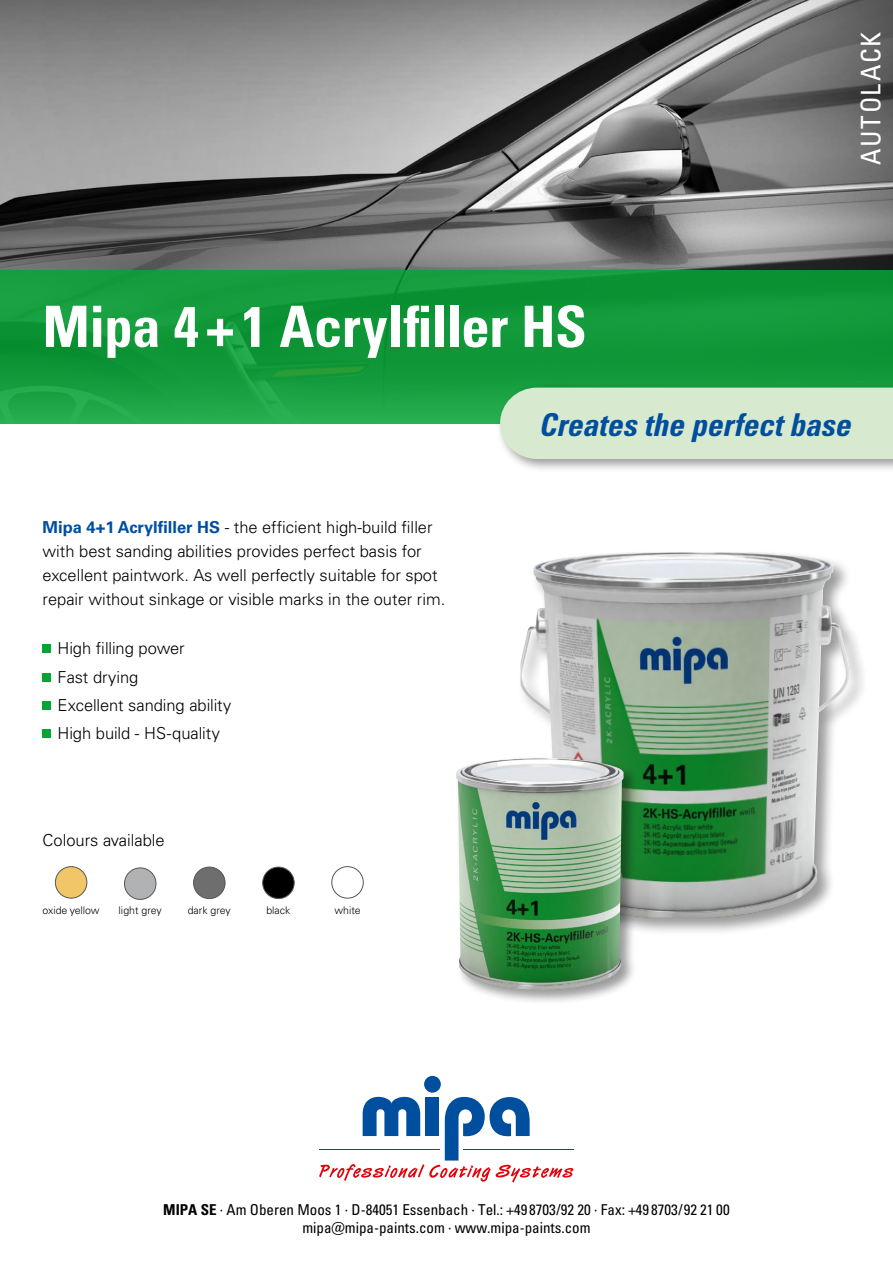
<style>
.page{position:relative;width:893px;height:1263px;background:#fff}
.page>*{position:absolute;margin:0;border:0;box-sizing:border-box;transform-origin:0 0}
.t1{font:57px "Univers LTCYR 67 Bold Cond";letter-spacing:-.01em;color:#fff}
.t2{font:31.5px "Univers LTCYR 67 Bold Cond Obl";color:#004e9e}
.t3{font:condensed 27px "Univers LTCYR 57";letter-spacing:.05em;color:#fff}
.t4{font:300 16.5px/28.2px "Univers LT Pro 45";color:#000}
.t5{font:condensed 15px/18px "Univers LTCYR 57";color:#000;text-align:center}
.t6{font:300 10.5px "Univers LT Pro 45";color:#000}
.s1{font-family:"Univers LT Pro 65";font-weight:700;color:#004e9e}
.s2{font-family:"Univers LTCYR 67 Bold Cond";font-stretch:normal}
</style>
<div class="page">
<img style="left:0;top:0;width:893px;height:270px">
<div style="left:0;top:270px;width:893px;height:154px;background:linear-gradient(to bottom,#0b9334,#1da546)"></div>
<div style="left:496px;top:383px;width:397px;height:90px;background:#000;opacity:.4"></div>
<div style="left:500px;top:388px;width:393px;height:71px;background:#d7e9ce"></div>
<hr style="left:464px;top:1149px;width:110px;height:1px;background:#004e9e">
<div style="left:424px;top:1076px;width:17px;height:16px;background:#004e9e;border-radius:50%"></div>
<svg style="left:319px;top:1091px;width:254px;height:91px"></svg>
<div style="left:518px;top:550px;width:349px;height:386px;background:#000;opacity:.4"></div>
<img style="left:520px;top:552px;width:329px;height:365px">
<div style="left:454px;top:756px;width:185px;height:250px;background:#000;opacity:.4"></div>
<img style="left:456px;top:758px;width:168px;height:233px">
<div style="left:43px;top:645px;width:8px;height:8px;background:#05a535"></div>
<div style="left:43px;top:673px;width:8px;height:8px;background:#05a535"></div>
<div style="left:43px;top:701px;width:8px;height:8px;background:#05a535"></div>
<div style="left:43px;top:729px;width:8px;height:9px;background:#05a535"></div>
<div style="left:55px;top:867px;width:32px;height:31px;background:#f0c668;border-radius:50%"></div>
<div style="left:55px;top:866px;width:32px;height:32px;border:1px solid #565655;border-radius:50%"></div>
<div style="left:124px;top:868px;width:32px;height:31px;background:#b1b2b3;border-radius:50%"></div>
<div style="left:124px;top:868px;width:32px;height:31px;border:1px solid #565655;border-radius:50%"></div>
<div style="left:194px;top:867px;width:31px;height:31px;background:#6e6e6e;border-radius:50%"></div>
<div style="left:193px;top:867px;width:32px;height:32px;border:1px solid #565655;border-radius:50%"></div>
<div style="left:263px;top:867px;width:31px;height:31px;background:#000;border-radius:50%"></div>
<div style="left:262px;top:867px;width:32px;height:32px;border:1px solid #565655;border-radius:50%"></div>
<div style="left:332px;top:866px;width:31px;height:32px;border:1px solid #565655;border-radius:50%"></div>
<h3 class="t3" style="left:854px;top:165px;width:134px;rotate:-90deg">AUTOLACK</h3>
<h1 class="t1" style="left:43px;top:292px;width:546px">Mipa 4 +1 Acrylfiller HS</h1>
<p class="t4" style="left:43px;top:515px;width:404px;line-height:24px"><span class="s1">Mipa 4+1 Acrylfiller HS</span> - the efficient high-build filler with best sanding abilities provides perfect basis for excellent paintwork. As well perfectly suitable for spot repair without sinkage or visible marks in the outer rim.</p>
<p class="t4" style="left:58px;top:634px;width:175px">High filling power<br>Fast drying<br>Excellent sanding ability<br>High build - HS-quality</p>
<p class="t4" style="left:43px;top:826px;width:124px">Colours available</p>
<p class="t6" style="left:43px;top:904px;width:59px">oxide yellow</p>
<p class="t6" style="left:119px;top:904px;width:45px">light grey</p>
<p class="t6" style="left:188px;top:904px;width:45px">dark grey</p>
<p class="t6" style="left:266px;top:904px;width:26px">black</p>
<p class="t6" style="left:334px;top:904px;width:28px">white</p>
<h2 class="t2" style="left:538px;top:405px;width:313px">Creates the perfect base</h2>
<p class="t5" style="left:163px;top:1200px;width:568px"><span class="s2">MIPA SE</span> · Am Oberen Moos 1 · D-84051 Essenbach · Tel.: +49 8703/92 20 · Fax: +49 8703/92 21 00 mipa@mipa-paints.com · www.mipa-paints.com</p>
</div>
